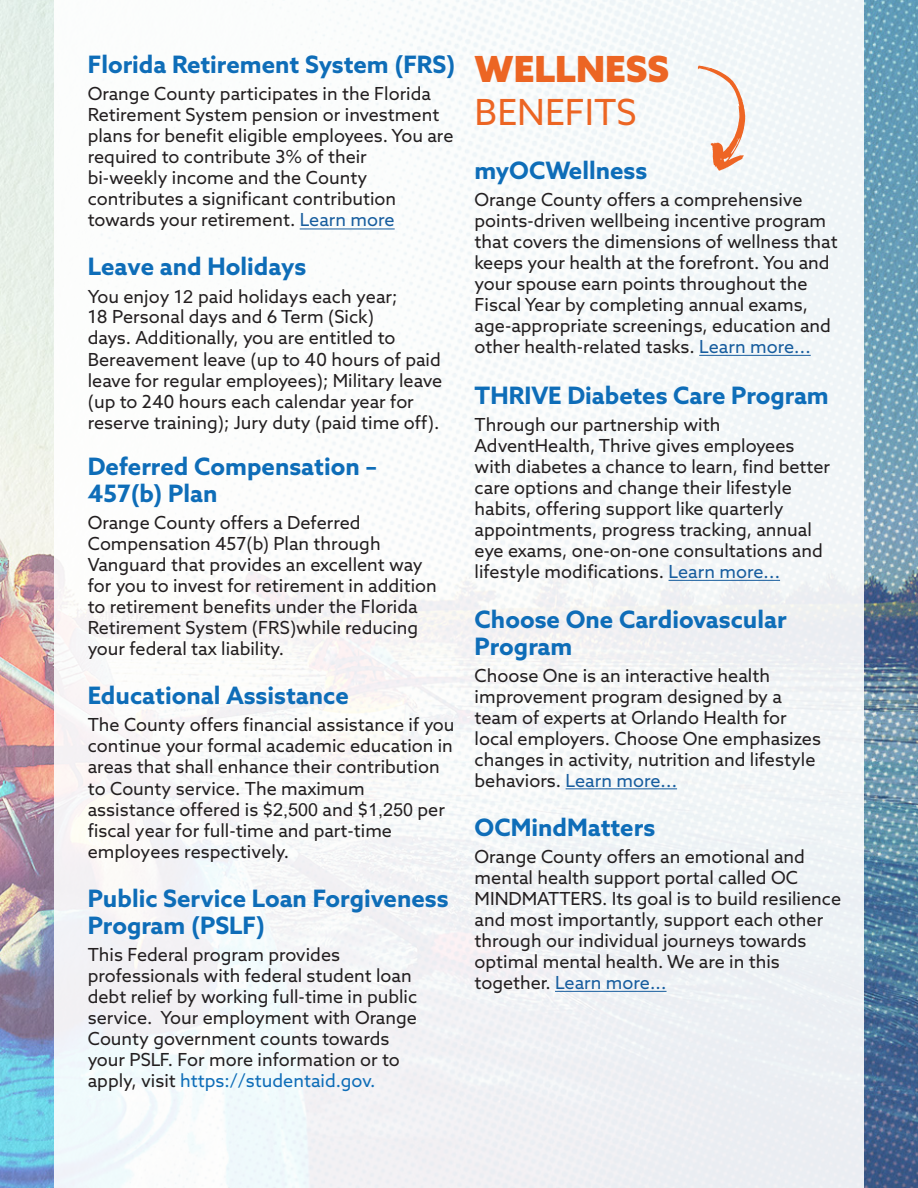
<style>
.page{position:relative;width:918px;height:1188px;background:#fff}
.page>*{position:absolute;margin:0;border:0;box-sizing:border-box;transform-origin:0 0}
.t1{font:900 36px/42.3px "Azo Sans";color:#ec6523}
.t2{font:700 24px/27px "Azo Sans";color:#0e6db8}
.t3{font:18px/21px "Azo Sans";color:#231f20}
.s1{color:#175d9e}
.s2{font-family:"Arial"}
.s3{color:#0e6db8}
.s4{font-weight:400}
</style>
<div class="page">
<img style="left:0;top:0;width:918px;height:1188px">
<div style="left:54px;top:0;width:810px;height:1188px;background:#f5f8f9"></div>
<hr style="left:699px;top:355px;width:112px;height:1px;background:#175d9e">
<hr style="left:669px;top:580px;width:111px;height:1px;background:#175d9e">
<hr style="left:566px;top:788px;width:111px;height:1px;background:#175d9e">
<hr style="left:555px;top:991px;width:112px;height:1px;background:#175d9e">
<svg style="left:698px;top:66px;width:47px;height:105px"></svg>
<hr style="left:300px;top:229px;width:95px;height:1px;background:#175d9e">
<p class="t2" style="left:88px;top:50px;width:369px">Florida Retirement System (FRS)</p>
<p class="t3" style="left:88px;top:83px;width:367px">Orange County participates in the Florida Retirement System pension or investment plans for benefit eligible employees. You are required to contribute 3% of their<br>bi-weekly income and the County contributes a significant contribution towards your retirement. <span class="s1">Learn more</span></p>
<p class="t2" style="left:88px;top:253px;width:220px">Leave and Holidays</p>
<p class="t3" style="left:88px;top:285px;width:356px">You enjoy 1<span class="s2">2</span> paid holidays each year;<br>18 Personal days and 6 Term (Sick)<br>days. Additionally, you are entitled to Bereavement leave (up to 40 hours of paid leave for regular employees); Military leave (up to 240 hours each calendar year for reserve training); Jury duty (paid time off).</p>
<p class="t2" style="left:88px;top:452px;width:291px">Deferred Compensation –<br>457(b) Plan</p>
<p class="t3" style="left:88px;top:512px;width:351px">Orange County offers a Deferred Compensation 457(b) Plan through Vanguard that provides an excellent way for you to invest for retirement in addition to retirement benefits under the Florida Retirement System (FRS)while reducing your federal tax liability.</p>
<p class="t2" style="left:88px;top:682px;width:263px">Educational Assistance</p>
<p class="t3" style="left:88px;top:714px;width:368px">The County offers financial assistance if you continue your formal academic education in areas that shall enhance their contribution to County service. The maximum assistance offered is $<span class="s2">2,500</span> and $<span class="s2">1,250</span> per fiscal year for full-time and part-time employees respectively.</p>
<p class="t2" style="left:88px;top:884px;width:362px">Public Service Loan Forgiveness<br>Program (PSLF)</p>
<p class="t3" style="left:88px;top:944px;width:331px">This Federal program provides professionals with federal student loan debt relief by working full-time in public service. Your employment with Orange County government counts towards your PSLF. For more information or to apply, visit <span class="s3">https://studentaid.gov.</span></p>
<h2 class="t1" style="left:475px;top:48px;width:196px">WELLNESS<br><span class="s4">BENEFITS</span></h2>
<h3 class="t2" style="left:475px;top:157px;width:174px">myOCWellness</h3>
<p class="t3" style="left:475px;top:189px;width:365px">Orange County offers a comprehensive points-driven wellbeing incentive program that covers the dimensions of wellness that keeps your health at the forefront. You and your spouse earn points throughout the Fiscal Year by completing annual exams, age-appropriate screenings, education and other health-related tasks. <span class="s1">Learn more...</span></p>
<h3 class="t2" style="left:475px;top:382px;width:356px">THRIVE Diabetes Care Program</h3>
<p class="t3" style="left:475px;top:414px;width:357px">Through our partnership with AdventHealth, Thrive gives employees with diabetes a chance to learn, find better care options and change their lifestyle habits, offering support like quarterly appointments, progress tracking, annual eye exams, one-on-one consultations and lifestyle modifications. <span class="s1">Learn more...</span></p>
<h3 class="t2" style="left:475px;top:605px;width:314px">Choose One Cardiovascular<br>Program</h3>
<p class="t3" style="left:475px;top:665px;width:348px">Choose One is an interactive health improvement program designed by a team of experts at Orlando Health for local employers. Choose One emphasizes changes in activity, nutrition and lifestyle behaviors. <span class="s1">Learn more...</span></p>
<h3 class="t2" style="left:475px;top:814px;width:182px">OCMindMatters</h3>
<p class="t3" style="left:475px;top:846px;width:368px">Orange County offers an emotional and mental health support portal called OC MINDMATTERS. Its goal is to build resilience and most importantly, support each other through our individual journeys towards optimal mental health. We are in this together. <span class="s1">Learn more...</span></p>
</div>
